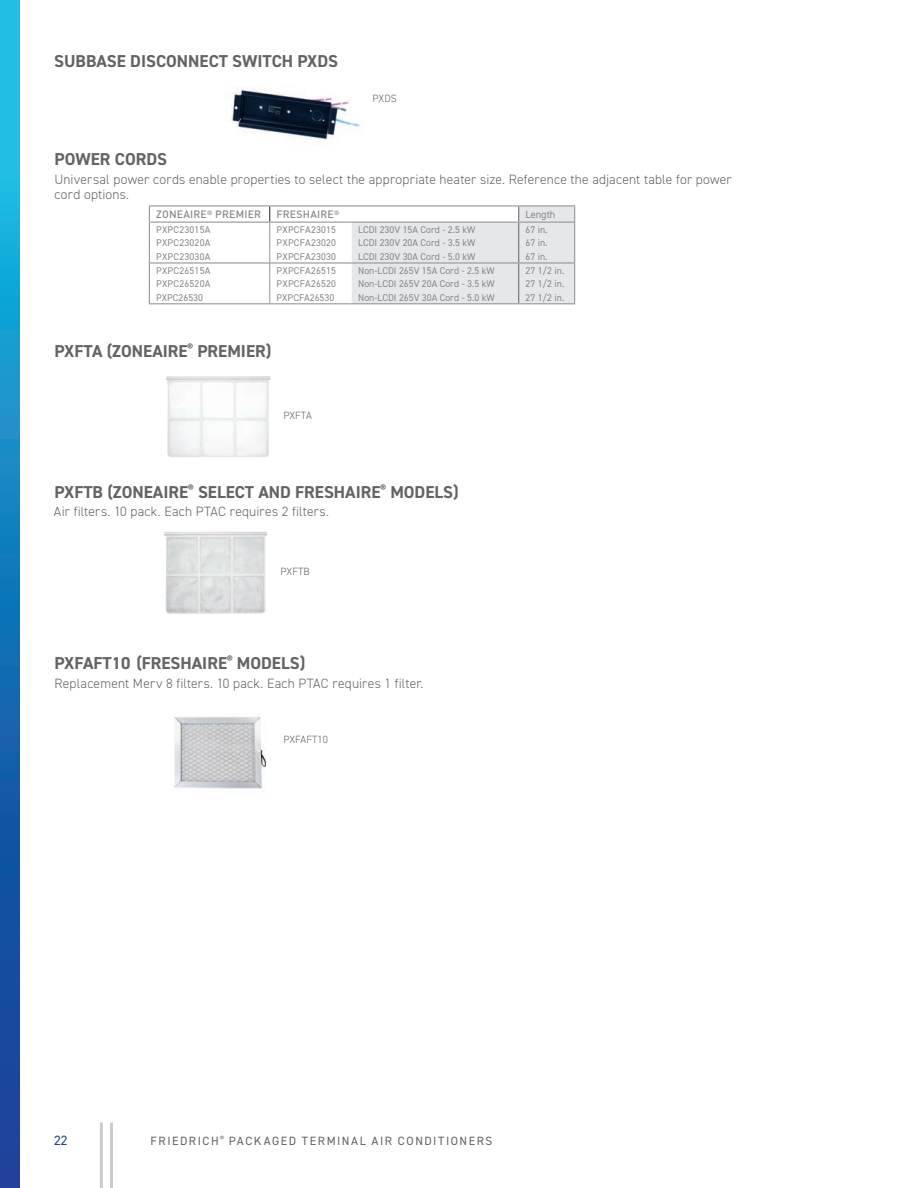
<style>
.page{position:relative;width:918px;height:1188px;background:#fff}
.page>*{position:absolute;margin:0;border:0;box-sizing:border-box;transform-origin:0 0}
.t1{font:700 17.25px "DIN2014";color:#636366}
.t2{font:300 13.5px/15px "DIN2014";letter-spacing:.015em;color:#636366}
.t3{font:13.5px "DIN2014";color:#223f99}
.t4{font:12px "DIN2014";letter-spacing:.125em;color:#636366}
.Bullet_text{font:500 10.5px "DIN";letter-spacing:.02em;color:#87898c}
.Captions{font:300 10.5px "DIN2014";letter-spacing:.005em;color:#636366}
.Bullet_text-2{font:10.5px "DIN2014";letter-spacing:-.005em;color:#87898c}
.Bullet_text-3{font:9.75px "DIN2014";color:#87898c}
.Bullet_text-4{font:9.75px "DIN2014";letter-spacing:.02em;color:#87898c}
</style>
<div class="page">
<svg style="left:0;top:0;width:19px;height:1188px;background:#167cbc"></svg>
<hr style="left:100px;top:1123px;width:3px;height:65px;background:#cacbcd">
<hr style="left:110px;top:1123px;width:3px;height:65px;background:#cacbcd">
<hr style="left:149px;top:205px;width:121px;height:1px;background:#939598">
<hr style="left:270px;top:205px;width:81px;height:1px;background:#939598">
<hr style="left:351px;top:205px;width:168px;height:1px;background:#939598">
<hr style="left:519px;top:205px;width:56px;height:1px;background:#939598">
<svg style="left:149px;top:206px;width:426px;height:98px"></svg>
<img style="left:230px;top:87px;width:131px;height:53px">
<img style="left:174px;top:717px;width:93px;height:72px">
<img style="left:166px;top:376px;width:104px;height:81px">
<img style="left:164px;top:532px;width:103px;height:82px">
<p class="t1" style="left:54px;top:50px;width:285px">SUBBASE DISCONNECT SWITCH PXDS</p>
<p class="Captions" style="left:373px;top:92px;width:26px">PXDS</p>
<p class="t1" style="left:55px;top:148px;width:114px">POWER CORDS</p>
<p class="t2" style="left:54px;top:172px;width:679px">Universal power cords enable properties to select the appropriate heater size. Reference the adjacent table for power cord options.</p>
<p class="Bullet_text" style="left:156px;top:208px;width:107px">ZONEAIRE<sup>®</sup> PREMIER</p>
<p class="Bullet_text" style="left:277px;top:208px;width:64px">FRESHAIRE<sup>®</sup></p>
<p class="Bullet_text-2" style="left:526px;top:208px;width:31px">Length</p>
<p class="Bullet_text-4" style="left:156px;top:224px;width:56px">PXPC23015A</p>
<p class="Bullet_text-4" style="left:277px;top:224px;width:61px">PXPCFA23015</p>
<p class="Bullet_text-3" style="left:358px;top:224px;width:119px">LCDI 230V 15A Cord - 2.5 kW</p>
<p class="Bullet_text-3" style="left:526px;top:224px;width:23px">67 in.</p>
<p class="Bullet_text-4" style="left:156px;top:237px;width:56px">PXPC23020A</p>
<p class="Bullet_text-4" style="left:277px;top:237px;width:61px">PXPCFA23020</p>
<p class="Bullet_text-3" style="left:358px;top:237px;width:119px">LCDI 230V 20A Cord - 3.5 kW</p>
<p class="Bullet_text-3" style="left:526px;top:237px;width:23px">67 in.</p>
<p class="Bullet_text-4" style="left:156px;top:250px;width:56px">PXPC23030A</p>
<p class="Bullet_text-4" style="left:277px;top:250px;width:61px">PXPCFA23030</p>
<p class="Bullet_text-3" style="left:358px;top:250px;width:119px">LCDI 230V 30A Cord - 5.0 kW</p>
<p class="Bullet_text-3" style="left:526px;top:250px;width:23px">67 in.</p>
<p class="Bullet_text-4" style="left:156px;top:264px;width:56px">PXPC26515A</p>
<p class="Bullet_text-4" style="left:277px;top:264px;width:61px">PXPCFA26515</p>
<p class="Bullet_text-3" style="left:358px;top:264px;width:138px">Non-LCDI 265V 15A Cord - 2.5 kW</p>
<p class="Bullet_text-3" style="left:526px;top:264px;width:40px">27 1/2 in.</p>
<p class="Bullet_text-4" style="left:156px;top:278px;width:56px">PXPC26520A</p>
<p class="Bullet_text-4" style="left:277px;top:278px;width:61px">PXPCFA26520</p>
<p class="Bullet_text-3" style="left:358px;top:278px;width:138px">Non-LCDI 265V 20A Cord - 3.5 kW</p>
<p class="Bullet_text-3" style="left:526px;top:278px;width:40px">27 1/2 in.</p>
<p class="Bullet_text-3" style="left:156px;top:291px;width:48px">PXPC26530</p>
<p class="Bullet_text-3" style="left:277px;top:291px;width:59px">PXPCFA26530</p>
<p class="Bullet_text-3" style="left:358px;top:291px;width:138px">Non-LCDI 265V 30A Cord - 5.0 kW</p>
<p class="Bullet_text-3" style="left:526px;top:291px;width:40px">27 1/2 in.</p>
<p class="t1" style="left:55px;top:339px;width:218px">PXFTA (ZONEAIRE<sup>®</sup> PREMIER)</p>
<p class="Captions" style="left:283px;top:409px;width:30px">PXFTA</p>
<p class="t1" style="left:55px;top:480px;width:405px">PXFTB (ZONEAIRE<sup>®</sup> SELECT AND FRESHAIRE<sup>®</sup> MODELS)</p>
<p class="t2" style="left:54px;top:504px;width:276px">Air filters. 10 pack. Each PTAC requires 2 filters.</p>
<p class="Captions" style="left:281px;top:565px;width:31px">PXFTB</p>
<p class="t1" style="left:55px;top:651px;width:252px">PXFAFT10 (FRESHAIRE<sup>®</sup> MODELS)</p>
<p class="t2" style="left:55px;top:676px;width:370px">Replacement Merv 8 filters. 10 pack. Each PTAC requires 1 filter.</p>
<p class="Captions" style="left:283px;top:733px;width:46px">PXFAFT10</p>
<p class="t3" style="left:54px;top:1132px;width:15px">22</p>
<p class="t4" style="left:151px;top:1133px;width:343px">FRIEDRICH<sup>®</sup> PACKAGED TERMINAL AIR CONDITIONERS</p>
</div>
